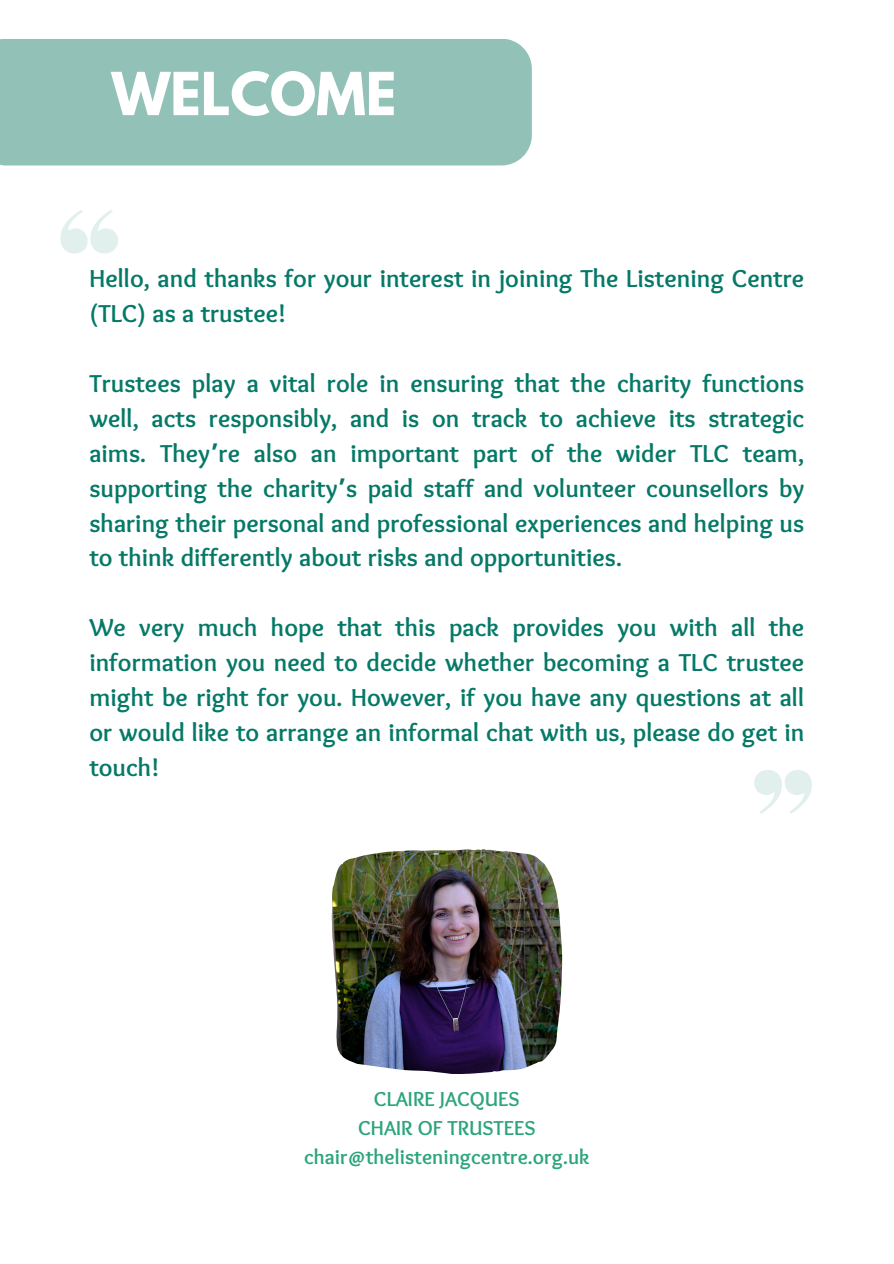
<style>
.page{position:relative;width:894px;height:1264px;background:#fff}
.page>*{position:absolute;margin:0;border:0;box-sizing:border-box;transform-origin:0 0}
.t1{font:700 52.5px "League Spartan";color:#fff}
.t2{font:700 25.5px/34.8px "Sukar";color:#057967;text-align:justify}
.t3{font:700 21px "Sukar";color:#2da57b}
.s1{font-family:"Noto Sans Gurmukhi"}
</style>
<div class="page">
<div style="left:0;top:39px;width:531px;height:126px;background:#92c1b7"></div>
<img style="left:331px;top:849px;width:231px;height:224px">
<svg style="left:60px;top:210px;width:58px;height:43px"></svg>
<svg style="left:754px;top:770px;width:57px;height:43px"></svg>
<h1 class="t1" style="left:111px;top:68px;width:286px">WELCOME</h1>
<p class="t2" style="left:89px;top:264px;width:716px">Hello, and thanks for your interest in joining The Listening Centre (TLC) as a trustee!</p>
<h2 class="t2" style="left:89px;top:368px;width:716px">Trustees play a vital role in ensuring that the charity functions well, acts responsibly, and is on track to achieve its strategic aims. They<span class="s1">’</span>re also an important part of the wider TLC team, supporting the charity<span class="s1">’</span>s paid staff and volunteer counsellors by sharing their personal and professional experiences and helping us to think differently about risks and opportunities.</h2>
<h2 class="t2" style="left:89px;top:612px;width:716px">We very much hope that this pack provides you with all the information you need to decide whether becoming a TLC trustee might be right for you. However, if you have any questions at all or would like to arrange an informal chat with us, please do get in touch!</h2>
<p class="t3" style="left:374px;top:1086px;width:147px">CLAIRE JACQUES</p>
<p class="t3" style="left:358px;top:1115px;width:179px">CHAIR OF TRUSTEES</p>
<p class="t3" style="left:304px;top:1145px;width:287px">chair@thelisteningcentre.org.uk</p>
</div>
